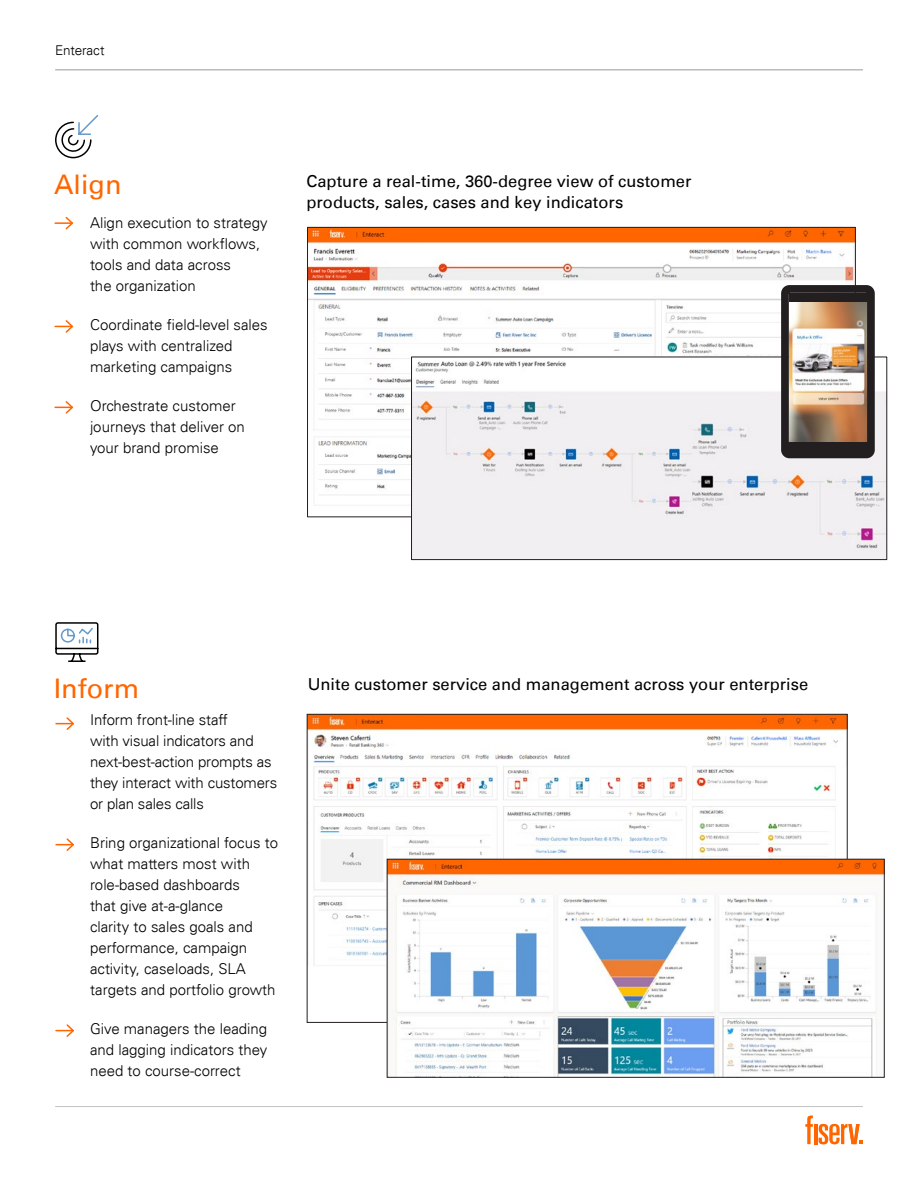
<style>
.page{position:relative;width:918px;height:1188px;background:#fff}
.page>*{position:absolute;margin:0;border:0;box-sizing:border-box;transform-origin:0 0}
.t1{font:27px "Univers For Fiserv 55";color:#f60}
.t2{font:16.5px/21px "Univers For Fiserv 55";color:#000}
.t3{font:300 15px/21px "Univers For Fiserv 45";color:#000}
.t4{font:300 13.5px "Univers For Fiserv 45";letter-spacing:-.005em;color:#000}
</style>
<div class="page">
<hr style="left:55px;top:1106px;width:808px;height:1px;background:#c2c2c2">
<svg style="left:819px;top:1124px;width:44px;height:20px"></svg>
<hr style="left:814px;top:1124px;width:3px;height:20px;background:#f60">
<svg style="left:805px;top:1116px;width:8px;height:28px"></svg>
<hr style="left:55px;top:70px;width:808px;height:1px;background:#999">
<svg style="left:55px;top:115px;width:44px;height:44px"></svg>
<svg style="left:55px;top:622px;width:44px;height:40px"></svg>
<svg style="left:55px;top:216px;width:18px;height:14px"></svg>
<svg style="left:55px;top:320px;width:18px;height:13px"></svg>
<svg style="left:55px;top:401px;width:18px;height:13px"></svg>
<svg style="left:56px;top:717px;width:18px;height:13px"></svg>
<svg style="left:56px;top:838px;width:18px;height:13px"></svg>
<svg style="left:56px;top:1024px;width:18px;height:13px"></svg>
<img style="left:309px;top:229px;width:545px;height:277px">
<img style="left:413px;top:359px;width:472px;height:199px">
<div style="left:411px;top:357px;width:476px;height:203px;border:1px solid #231f20"></div>
<img style="left:790px;top:301px;width:76px;height:141px">
<div style="left:781px;top:285px;width:94px;height:173px;border:8px solid #231f20;border-radius:4px"></div>
<div style="left:789px;top:293px;width:79px;height:8px;background:#231f20"></div>
<div style="left:788px;top:442px;width:80px;height:9px;background:#231f20"></div>
<img style="left:309px;top:716px;width:537px;height:287px">
<img style="left:389px;top:861px;width:494px;height:215px">
<div style="left:387px;top:859px;width:498px;height:219px;border:1px solid #231f20"></div>
<p class="t4" style="left:55px;top:42px;width:51px">Enteract</p>
<h1 class="t1" style="left:54px;top:169px;width:69px">Align</h1>
<p class="t3" style="left:90px;top:212px;width:179px">Align execution to strategy with common workflows, tools and data across<br>the organization</p>
<p class="t3" style="left:90px;top:314px;width:179px">Coordinate field-level sales plays with centralized marketing campaigns</p>
<p class="t3" style="left:90px;top:395px;width:156px">Orchestrate customer journeys that deliver on your brand promise</p>
<p class="t2" style="left:306px;top:170px;width:387px">Capture a real-time, 360-degree view of customer products, sales, cases and key indicators</p>
<h1 class="t1" style="left:54px;top:672px;width:87px">Inform</h1>
<p class="t3" style="left:90px;top:709px;width:189px">Inform front-line staff<br>with visual indicators and next‑best-action prompts as they interact with customers or plan sales calls</p>
<p class="t3" style="left:90px;top:832px;width:190px">Bring organizational focus to what matters most with role-based dashboards<br>that give at-a-glance<br>clarity to sales goals and performance, campaign activity, caseloads, SLA targets and portfolio growth</p>
<p class="t3" style="left:90px;top:1018px;width:179px;text-align:justify">Give managers the leading and lagging indicators they need to course-correct</p>
<p class="t2" style="left:308px;top:674px;width:502px">Unite customer service and management across your enterprise</p>
</div>
